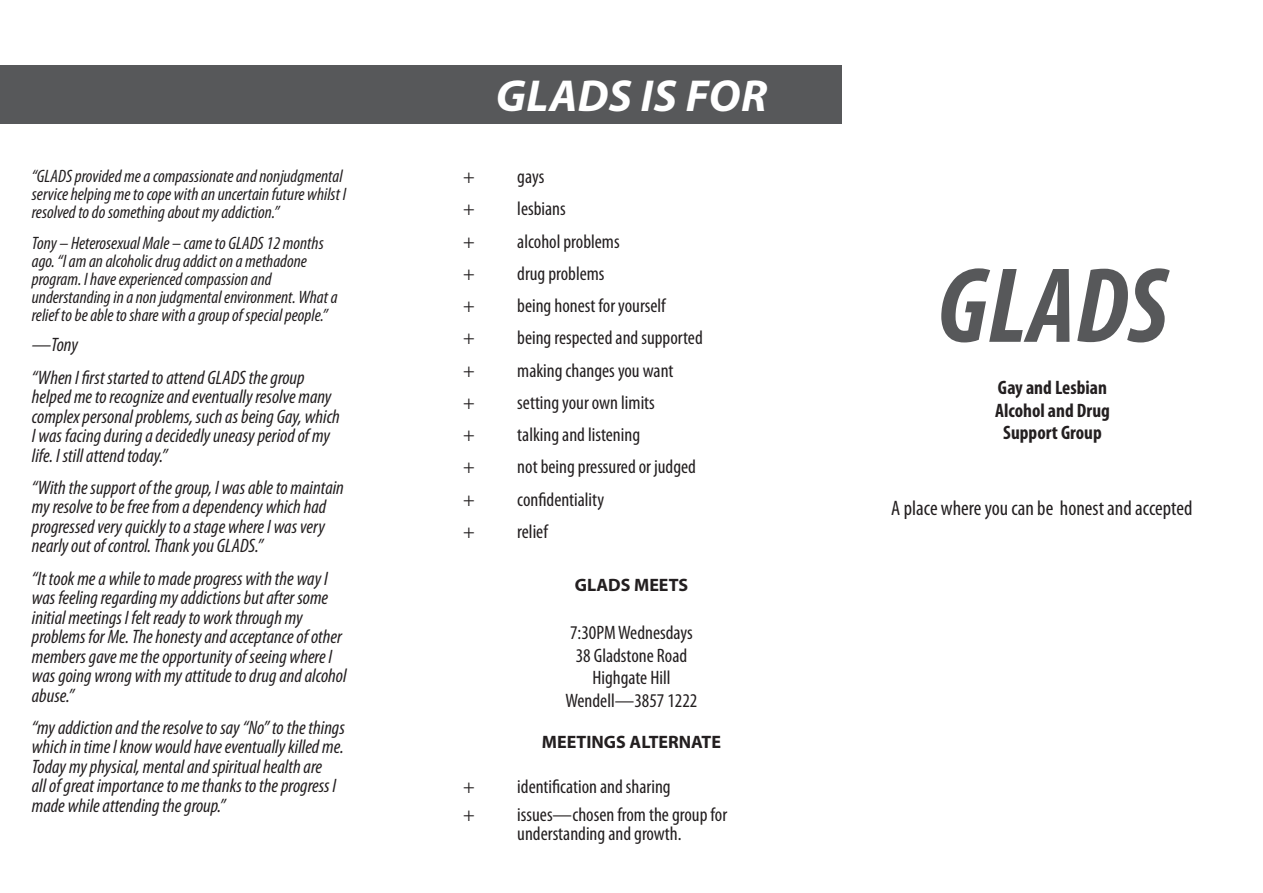
<style>
.page{position:relative;width:1263px;height:893px;background:#fff}
.page>*{position:absolute;margin:0;border:0;box-sizing:border-box;transform-origin:0 0}
.t1{font:italic 700 condensed 108px "Myriad Pro";color:#57585a}
.mega_heading{font:italic 700 45px "Myriad Pro";letter-spacing:.01em;color:#fff}
.t2{font:condensed 21px "Myriad Pro";color:#231f20}
.quote_without_name{font:italic condensed 19.5px/19.5px "Myriad Pro";color:#231f20}
.Main_type{font:condensed 19.5px "Myriad Pro";color:#231f20}
.t3{font:700 condensed 19.5px "Myriad Pro";color:#231f20}
.quote{font:italic condensed 18px/18px "Myriad Pro";color:#231f20}
.Sub_Heading{font:700 18px "Myriad Pro";color:#231f20}
</style>
<div class="page">
<div style="left:0;top:65px;width:842px;height:58px;background:#57585a"></div>
<p class="quote" style="left:32px;top:167px;width:316px">“GLADS provided me a compassionate and nonjudgmental service helping me to cope with an uncertain future whilst I resolved to do something about my addiction.”</p>
<p class="quote" style="left:32px;top:233px;width:307px">Tony – Heterosexual Male – came to GLADS 12 months ago. “I am an alcoholic drug addict on a methadone program. I have experienced compassion and understanding in a non judgmental environment. What a relief to be able to share with a group of special people.”</p>
<p class="quote_without_name" style="left:32px;top:335px;width:48px">—Tony</p>
<p class="quote_without_name" style="left:32px;top:367px;width:310px">“When I first started to attend GLADS the group helped me to recognize and eventually resolve many complex personal problems, such as being Gay, which I was facing during a decidedly uneasy period of my life. I still attend today.”</p>
<p class="quote_without_name" style="left:32px;top:477px;width:314px">“With the support of the group, I was able to maintain my resolve to be free from a dependency which had progressed very quickly to a stage where I was very nearly out of control. Thank you GLADS.”</p>
<p class="quote_without_name" style="left:32px;top:568px;width:316px">“It took me a while to made progress with the way I was feeling regarding my addictions but after some initial meetings I felt ready to work through my problems for Me. The honesty and acceptance of other members gave me the opportunity of seeing where I was going wrong with my attitude to drug and alcohol abuse.”</p>
<p class="quote_without_name" style="left:32px;top:717px;width:314px">“my addiction and the resolve to say “No” to the things which in time I know would have eventually killed me.<br>Today my physical, mental and spiritual health are<br>all of great importance to me thanks to the progress I made while attending the group.”</p>
<p class="mega_heading" style="left:496px;top:66px;width:273px">GLADS IS FOR</p>
<p class="Main_type" style="left:463px;top:165px;width:13px">+</p>
<p class="Main_type" style="left:517px;top:165px;width:29px">gays</p>
<p class="Main_type" style="left:463px;top:197px;width:13px">+</p>
<p class="Main_type" style="left:517px;top:197px;width:50px">lesbians</p>
<p class="Main_type" style="left:463px;top:229px;width:13px">+</p>
<p class="Main_type" style="left:517px;top:229px;width:104px">alcohol problems</p>
<p class="Main_type" style="left:463px;top:262px;width:13px">+</p>
<p class="Main_type" style="left:517px;top:262px;width:89px">drug problems</p>
<p class="Main_type" style="left:463px;top:294px;width:13px">+</p>
<p class="Main_type" style="left:517px;top:294px;width:150px">being honest for yourself</p>
<p class="Main_type" style="left:463px;top:326px;width:13px">+</p>
<p class="Main_type" style="left:517px;top:326px;width:187px">being respected and supported</p>
<p class="Main_type" style="left:463px;top:358px;width:13px">+</p>
<p class="Main_type" style="left:517px;top:358px;width:158px">making changes you want</p>
<p class="Main_type" style="left:463px;top:391px;width:13px">+</p>
<p class="Main_type" style="left:517px;top:391px;width:139px">setting your own limits</p>
<p class="Main_type" style="left:463px;top:423px;width:13px">+</p>
<p class="Main_type" style="left:517px;top:423px;width:124px">talking and listening</p>
<p class="Main_type" style="left:463px;top:455px;width:13px">+</p>
<p class="Main_type" style="left:517px;top:455px;width:180px">not being pressured or judged</p>
<p class="Main_type" style="left:463px;top:487px;width:13px">+</p>
<p class="Main_type" style="left:517px;top:487px;width:88px">confidentiality</p>
<p class="Main_type" style="left:463px;top:520px;width:13px">+</p>
<p class="Main_type" style="left:517px;top:520px;width:32px">relief</p>
<p class="Sub_Heading" style="left:575px;top:574px;width:115px">GLADS MEETS</p>
<p class="Main_type" style="left:570px;top:621px;width:124px">7:30PM Wednesdays</p>
<p class="Main_type" style="left:576px;top:644px;width:113px">38 Gladstone Road</p>
<p class="Main_type" style="left:592px;top:666px;width:80px">Highgate Hill</p>
<p class="Main_type" style="left:565px;top:689px;width:133px">Wendell—3857 1222</p>
<p class="Sub_Heading" style="left:542px;top:730px;width:181px">MEETINGS ALTERNATE</p>
<p class="Main_type" style="left:463px;top:774px;width:13px">+</p>
<p class="Main_type" style="left:517px;top:774px;width:155px">identification and sharing</p>
<p class="Main_type" style="left:463px;top:802px;width:13px">+</p>
<p class="Main_type" style="left:517px;top:802px;width:211px">issues—chosen from the group for</p>
<p class="Main_type" style="left:517px;top:822px;width:166px">understanding and growth.</p>
<p class="t1" style="left:937px;top:239px;width:232px">GLADS</p>
<p class="t3" style="left:998px;top:375px;width:111px">Gay and Lesbian</p>
<p class="t3" style="left:995px;top:398px;width:116px">Alcohol and Drug</p>
<p class="t3" style="left:1003px;top:420px;width:100px">Support Group</p>
<p class="t2" style="left:891px;top:495px;width:303px">A place where you can be honest and accepted</p>
</div>
